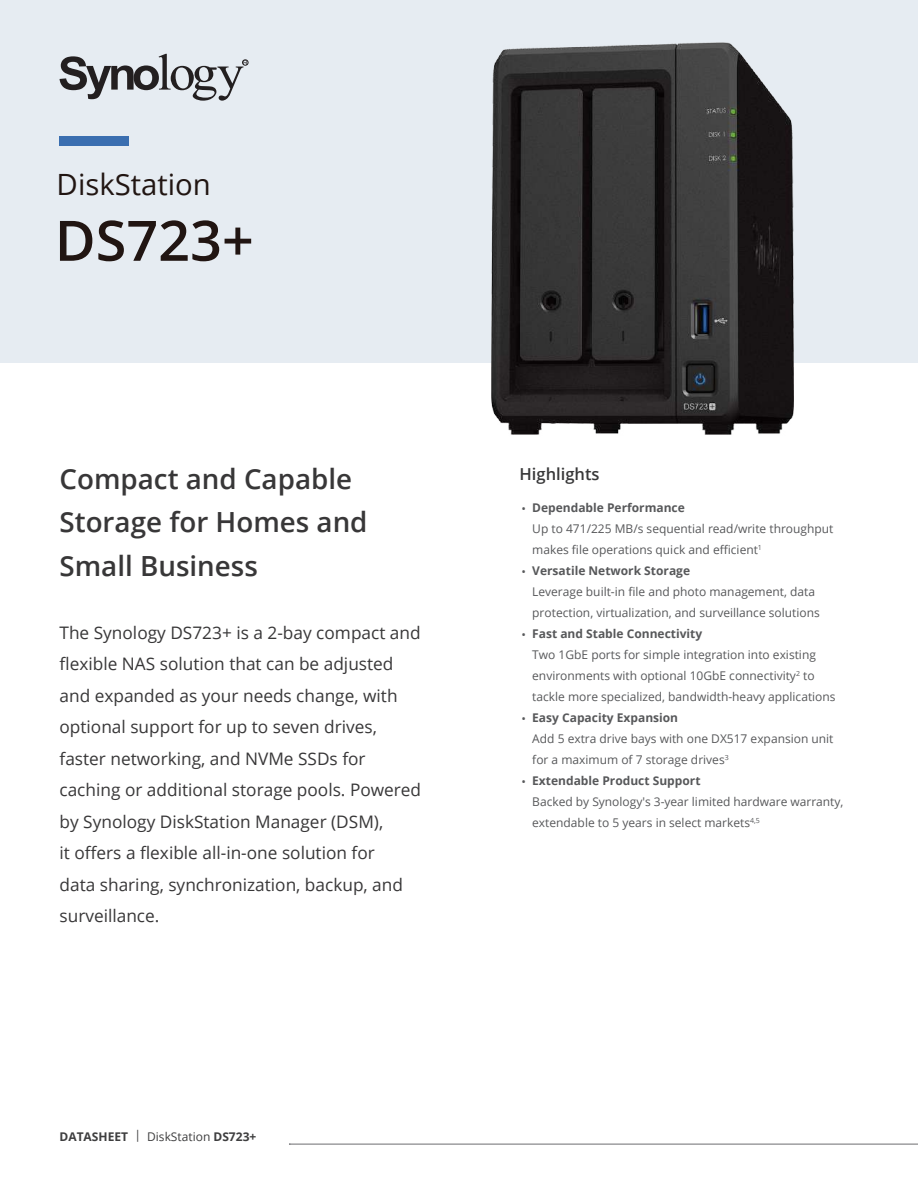
<style>
.page{position:relative;width:918px;height:1188px;background:#fff}
.page>*{position:absolute;margin:0;border:0;box-sizing:border-box;transform-origin:0 0}
.t1{font:600 55.8px "Open Sans";color:#211512}
.t2{font:29.25px "Open Sans";color:#211512}
.t3{font:600 27.75px/43.5px "Open Sans";color:#383738}
.t4{font:17.25px/31.5px "Open Sans";color:#383738}
.t5{font:600 16.5px "Open Sans";color:#383839}
.t6{font:12px/21px "Open Sans";color:#57585a}
.t7{font:700 12px "Open Sans";color:#3e3e3f}
.s1{font-weight:400}
.s2{font-weight:700}
</style>
<div class="page">
<hr style="left:290px;top:1144px;width:628px;height:1px;background:#6c6d70">
<div style="left:0;top:0;width:918px;height:362px;background:#e6ecf2"></div>
<div style="left:60px;top:136px;width:69px;height:10px;background:#3a6eb0"></div>
<svg style="left:60px;top:54px;width:188px;height:47px"></svg>
<img style="left:371px;top:42px;width:541px;height:393px">
<h2 class="t2" style="left:57px;top:164px;width:156px">DiskStation</h2>
<h1 class="t1" style="left:55px;top:202px;width:201px">DS723+</h1>
<h3 class="t3" style="left:60px;top:457px;width:310px">Compact and Capable<br>Storage for Homes and<br>Small Business</h3>
<p class="t4" style="left:60px;top:616px;width:363px">The Synology DS723+ is a 2-bay compact and flexible NAS solution that can be adjusted and expanded as your needs change, with optional support for up to seven drives, faster networking, and NVMe SSDs for caching or additional storage pools. Powered by Synology DiskStation Manager (DSM),<br>it offers a flexible all-in-one solution for<br>data sharing, synchronization, backup, and surveillance.</p>
<p class="t7" style="left:60px;top:1128px;width:198px">DATASHEET <span class="s1">| DiskStation</span> DS723+</p>
<h3 class="t5" style="left:520px;top:463px;width:82px">Highlights</h3>
<p class="t6" style="left:532px;top:496px;width:303px;text-indent:-11px">• <span class="s2">Dependable Performance<br></span>Up to 471/225 MB/s sequential read/write throughput makes file operations quick and efficient<sup>1</sup></p>
<p class="t6" style="left:532px;top:559px;width:289px;text-indent:-11px">• <span class="s2">Versatile Network Storage<br></span>Leverage built-in file and photo management, data protection, virtualization, and surveillance solutions</p>
<p class="t6" style="left:532px;top:622px;width:305px;text-indent:-11px">• <span class="s2">Fast and Stable Connectivity<br></span>Two 1GbE ports for simple integration into existing environments with optional 10GbE connectivity<sup>2</sup> to tackle more specialized, bandwidth-heavy applications</p>
<p class="t6" style="left:532px;top:706px;width:303px;text-indent:-11px">• <span class="s2">Easy Capacity Expansion<br></span>Add 5 extra drive bays with one DX517 expansion unit for a maximum of 7 storage drives<sup>3</sup></p>
<p class="t6" style="left:532px;top:769px;width:313px;text-indent:-11px">• <span class="s2">Extendable Product Support<br></span>Backed by Synology's 3-year limited hardware warranty, extendable to 5 years in select markets<sup>4,5</sup></p>
</div>
